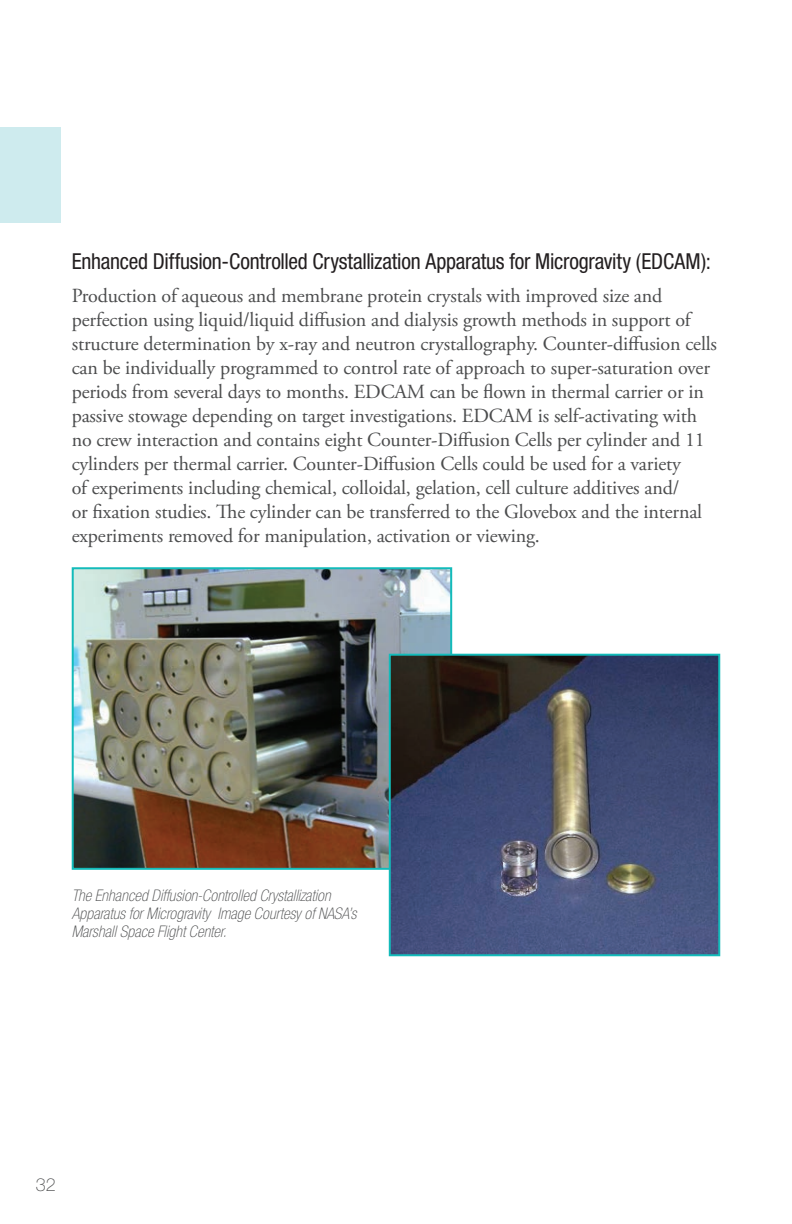
<style>
.page{position:relative;width:792px;height:1224px;background:#fff}
.page>*{position:absolute;margin:0;border:0;box-sizing:border-box;transform-origin:0 0}
._03_Sub-subtitle{font:condensed 22px "Helvetica Neue LT Std";letter-spacing:-.01em;color:#231f20}
._04_Body_Text{font:20px/24px "Adobe Garamond Pro";letter-spacing:-.01em;color:#4b4c4d}
.t1{font:100 18px "Helvetica Neue LT Std";color:#4b4c4d}
._07_Caption__Gray{font:italic 100 condensed 16px/18px "Helvetica Neue LT Std";letter-spacing:.005em;color:#4b4c4d}
</style>
<div class="page">
<div style="left:0;top:127px;width:61px;height:96px;background:#ceebee"></div>
<img style="left:75px;top:570px;width:374px;height:296px">
<div style="left:72px;top:567px;width:380px;height:302px;border:2px solid #13bbba"></div>
<img style="left:391px;top:656px;width:326px;height:297px">
<div style="left:388px;top:653px;width:332px;height:303px;border:2px solid #13bbba"></div>
<p class="_03_Sub-subtitle" style="left:72px;top:248px;width:640px">Enhanced Diffusion-Controlled Crystallization Apparatus for Microgravity (EDCAM):</p>
<p class="_04_Body_Text" style="left:72px;top:284px;width:646px">Production of aqueous and membrane protein crystals with improved size and perfection using liquid/liquid diffusion and dialysis growth methods in support of structure determination by x-ray and neutron crystallography. Counter-diffusion cells can be individually programmed to control rate of approach to super-saturation over periods from several days to months. EDCAM can be flown in thermal carrier or in passive stowage depending on target investigations. EDCAM is self-activating with no crew interaction and contains eight Counter-Diffusion Cells per cylinder and 11 cylinders per thermal carrier. Counter-Diffusion Cells could be used for a variety<br>of experiments including chemical, colloidal, gelation, cell culture additives and/<br>or fixation studies. The cylinder can be transferred to the Glovebox and the internal experiments removed for manipulation, activation or viewing.</p>
<p class="_07_Caption__Gray" style="left:72px;top:887px;width:286px">The Enhanced Diffusion-Controlled Crystallization<br>Apparatus for Microgravity Image Courtesy of NASA’s<br>Marshall Space Flight Center.</p>
<p class="t1" style="left:36px;top:1173px;width:22px">32</p>
</div>
